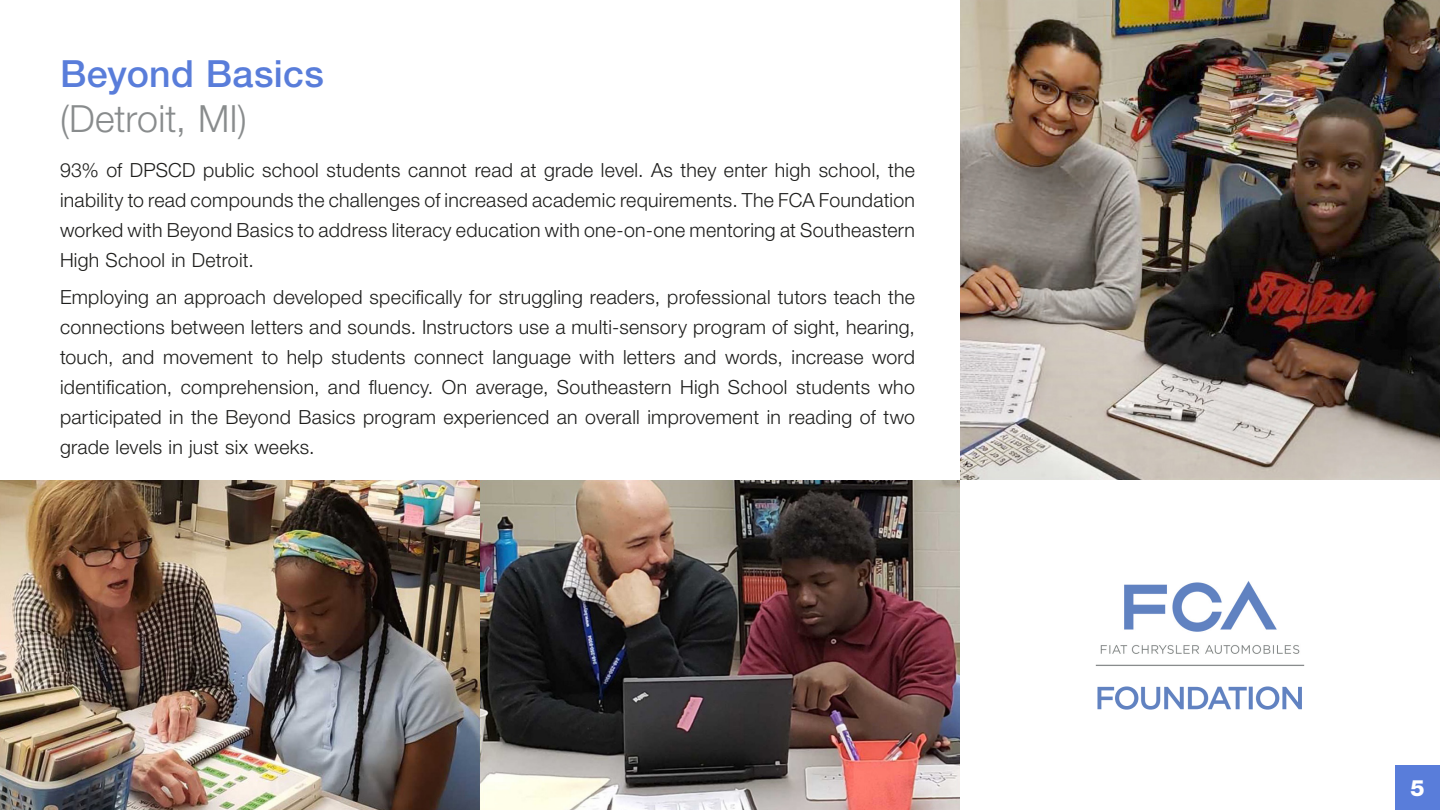
<style>
.page{position:relative;width:1440px;height:810px;background:#fff}
.page>*{position:absolute;margin:0;border:0;box-sizing:border-box;transform-origin:0 0}
.t1{font:500 37.5px/45px "Helvetica Neue LT Std";letter-spacing:.01em;color:#597dda}
.t2{font:800 22.5px "Helvetica Neue LT Std";color:#fff}
.t3{font:300 19.5px/30px "Helvetica Neue LT Std";letter-spacing:.015em;color:#1d1d1b;text-align:justify}
.s1{font-weight:300;color:#898c8d}
</style>
<div class="page">
<img style="left:960px;top:0;width:480px;height:480px">
<img style="left:1100px;top:581px;width:200px;height:73px">
<img style="left:1097px;top:686px;width:205px;height:24px">
<hr style="left:1096px;top:665px;width:208px;height:1px;background:#898c8d">
<img style="left:0;top:480px;width:960px;height:330px">
<div style="left:1395px;top:765px;width:45px;height:45px;background:#597dda"></div>
<p class="t1" style="left:60px;top:51px;width:265px">Beyond Basics <span class="s1">(Detroit, MI)</span></p>
<p class="t3" style="left:60px;top:154px;width:856px">93% of DPSCD public school students cannot read at grade level. As they enter high school, the inability to read compounds the challenges of increased academic requirements. The FCA Foundation worked with Beyond Basics to address literacy education with one-on-one mentoring at Southeastern High School in Detroit.</p>
<p class="t3" style="left:60px;top:282px;width:857px">Employing an approach developed specifically for struggling readers, professional tutors teach the connections between letters and sounds. Instructors use a multi-sensory program of sight, hearing, touch, and movement to help students connect language with letters and words, increase word identification, comprehension, and fluency. On average, Southeastern High School students who participated in the Beyond Basics program experienced an overall improvement in reading of two grade levels in just six weeks.</p>
<p class="t2" style="left:1410px;top:774px;width:16px">5</p>
</div>
